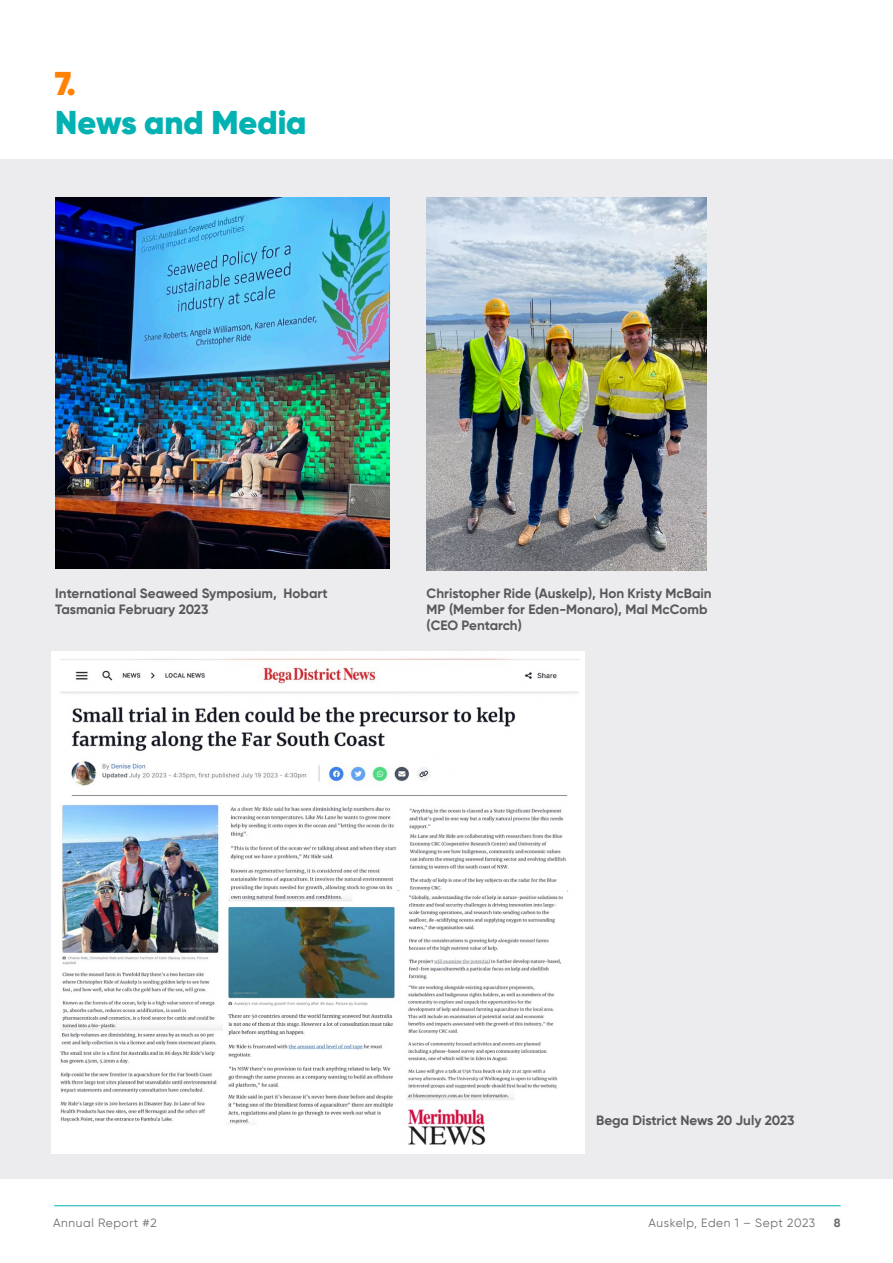
<style>
.page{position:relative;width:893px;height:1263px;background:#fff}
.page>*{position:absolute;margin:0;border:0;box-sizing:border-box;transform-origin:0 0}
.List_of_Figures___text{font:900 33px "Gilroy";color:#02b2b2}
.List_of_Figures___text-2{font:900 33px "Gilroy";color:#ff8204}
.Captions_80__grey{font:700 13.5px/16.2px "Gilroy";color:#57585a}
.t1{font:12px "Gilroy";letter-spacing:.05em;color:#6c6d70}
.t2{font:700 12px "Gilroy";color:#6c6d70}
</style>
<div class="page">
<hr style="left:54px;top:1205px;width:787px;height:1px;background:#02b2b2">
<div style="left:0;top:159px;width:893px;height:1020px;background:#ececee"></div>
<img style="left:55px;top:197px;width:335px;height:372px">
<img style="left:427px;top:197px;width:280px;height:373px">
<img style="left:51px;top:652px;width:534px;height:502px">
<p class="List_of_Figures___text-2" style="left:55px;top:63px;width:22px">7.</p>
<p class="List_of_Figures___text" style="left:55px;top:102px;width:253px">News and Media</p>
<p class="Captions_80__grey" style="left:55px;top:585px;width:274px">International Seaweed Symposium, Hobart</p>
<p class="Captions_80__grey" style="left:55px;top:601px;width:155px">Tasmania February 2023</p>
<p class="Captions_80__grey" style="left:427px;top:585px;width:287px">Christopher Ride (Auskelp), Hon Kristy McBain<br>MP (Member for Eden-Monaro), Mal McComb (CEO Pentarch)</p>
<p class="Captions_80__grey" style="left:596px;top:1112px;width:200px">Bega District News 20 July 2023</p>
<p class="t1" style="left:53px;top:1215px;width:105px">Annual Report #2</p>
<p class="t1" style="left:648px;top:1215px;width:168px">Auskelp, Eden 1 – Sept 2023</p>
<p class="t2" style="left:834px;top:1215px;width:8px">8</p>
</div>
